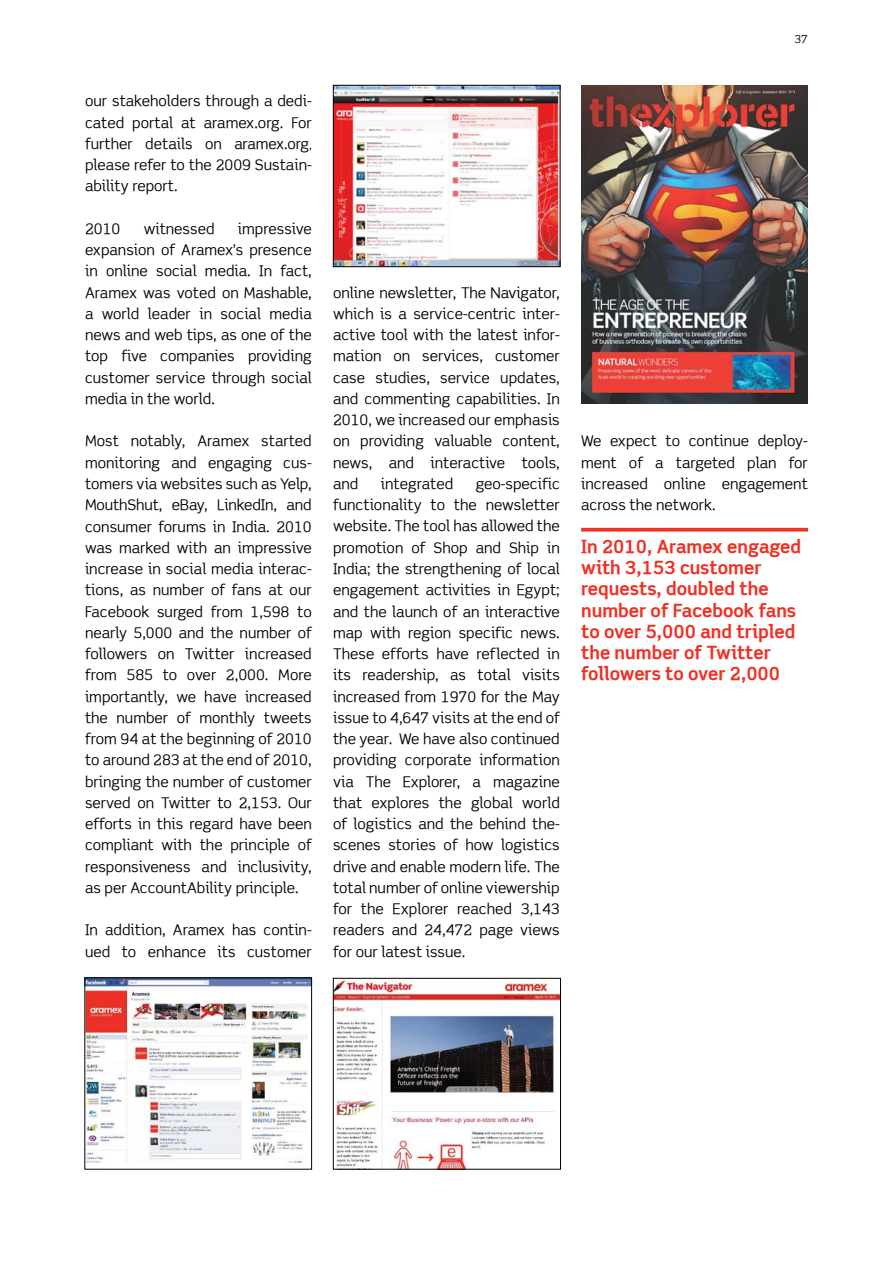
<style>
.page{position:relative;width:893px;height:1263px;background:#fff}
.page>*{position:absolute;margin:0;border:0;box-sizing:border-box;transform-origin:0 0}
.t1{font:700 18px/21.3px "Scene Alt";color:#ee3124}
.t2{font:14.55px/21.3px "Scene Alt";color:#000;text-align:justify}
.t3{font:10.95px "Scene Alt";color:#000}
.s1{font-size:11.25px}
</style>
<div class="page">
<img style="left:87px;top:980px;width:223px;height:183px">
<img style="left:335px;top:87px;width:223px;height:178px">
<div style="left:333px;top:85px;width:227px;height:182px;border:1px solid #000"></div>
<img style="left:581px;top:85px;width:227px;height:319px">
<img style="left:335px;top:980px;width:224px;height:187px">
<div style="left:333px;top:978px;width:228px;height:191px;border:1px solid #000"></div>
<hr style="left:581px;top:528px;width:227px;height:3px;background:#ee3124">
<p class="t2" style="left:85px;top:90px;width:228px">our stakeholders through a dedi&shy;cated portal at aramex.org. For further details on aramex.org<span class="s1">, </span>please refer to the 2009 Sustain&shy;ability report.</p>
<p class="t2" style="left:85px;top:218px;width:37px">2010</p>
<p class="t2" style="left:144px;top:218px;width:72px">witnessed</p>
<p class="t2" style="left:85px;top:218px;width:228px;text-indent:153px">impressive expansion of Aramex’s presence in online social media. In fact, Aramex was voted on Mashable, a world leader in social media news and web tips, as one of the top five companies providing customer service through social media in the world.</p>
<p class="t2" style="left:85px;top:430px;width:228px">Most notably, Aramex started monitoring and engaging cus&shy;tomers via websites such as Yelp, MouthShut, eBay, LinkedIn, and consumer forums in India. 2010 was marked with an impressive increase in social media interac&shy;tions, as number of fans at our Facebook surged from 1,598 to nearly 5,000 and the number of followers on Twitter increased from 585 to over 2,000. More importantly, we have increased the number of monthly tweets from 94 at the beginning of 2010 to around 283 at the end of 2010, bringing the number of customer served on Twitter to 2,153. Our efforts in this regard have been compliant with the principle of responsiveness and inclusivity, as per AccountAbility principle.</p>
<p class="t2" style="left:85px;top:919px;width:228px">In addition, Aramex has contin&shy;ued to enhance its customer</p>
<p class="t2" style="left:333px;top:282px;width:228px">online newsletter, The Navigator, which is a service-centric inter&shy;active tool with the latest infor&shy;mation on services, customer case studies, service updates, and commenting capabilities. In 2010, we increased our emphasis on providing valuable content, news, and interactive tools, and</p>
<p class="t2" style="left:333px;top:473px;width:228px;text-indent:143px">geo-specific functionality to the newsletter website. The tool has allowed the promotion of Shop and Ship in India; the strengthening of local engagement activities in Egypt; and the launch of an interactive map with region specific news.<br>These efforts have reflected in its readership, as total visits increased from 1970 for the May issue to 4,647 visits at the end of the year. We have also continued providing corporate information via The Explorer, a magazine that explores the global world of logistics and the behind the&shy;scenes stories of how logistics drive and enable modern life. The total number of online viewership for the Explorer reached 3,143 readers and 24,472 page views for our latest issue.</p>
<p class="t2" style="left:381px;top:473px;width:74px">integrated</p>
<p class="t3" style="left:795px;top:32px;width:15px">37</p>
<p class="t2" style="left:581px;top:430px;width:228px">We expect to continue deploy&shy;ment of a targeted plan for increased online engagement across the network.</p>
<p class="t1" style="left:581px;top:535px;width:222px">In 2010, Aramex engaged with 3,153 customer requests, doubled the number of Facebook fans to over 5,000 and tripled the number of Twitter followers to over 2,000</p>
</div>
